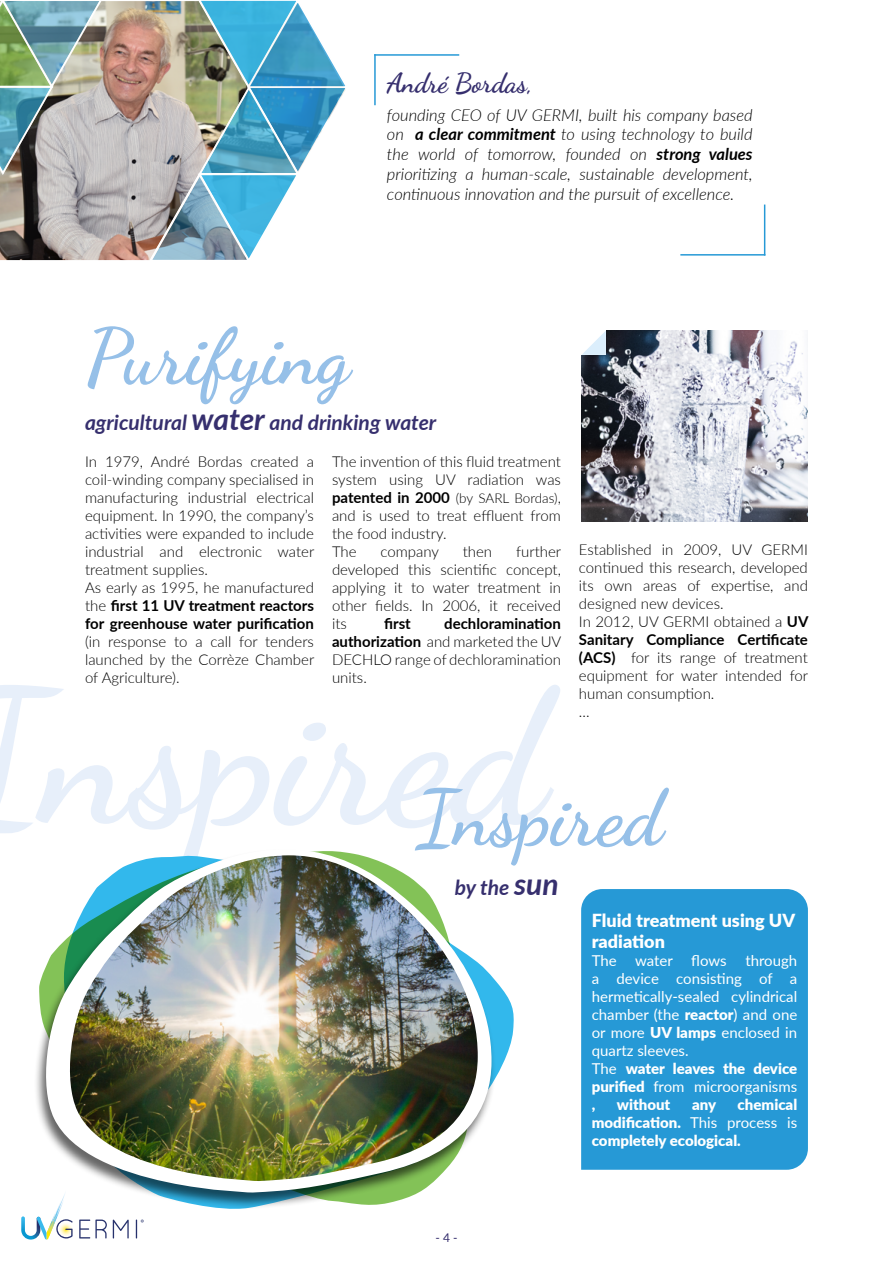
<style>
.page{position:relative;width:893px;height:1263px;background:#fff}
.page>*{position:absolute;margin:0;border:0;box-sizing:border-box;transform-origin:0 0}
.t1{font:700 187.95px "Dancing Script";color:#e7effa}
.t2{font:700 78px "Dancing Script";color:#96c0e8}
.t3{font:700 27px "Dancing Script";color:#362f6e}
.t4{font:italic 700 21px "Lato";color:#362f6e}
.t5{font:900 18px/21.6px "Lato";color:#fff}
.t6{font:italic 300 16.5px/19.8px "Lato";color:#000;text-align:justify}
.t7{font:300 15px/18px "Lato";color:#000}
.t8{font:15px/18px "Lato";color:#fff}
.t9{font:900 15px/18px "Lato";color:#fff;text-align:justify}
.t10{font:700 15px "Lato";color:#000}
.t11{font:12px "Lato";color:#362f6e}
.s1{font-weight:700}
.s2{font-size:30px}
.s3{font-size:13.5px}
.s4{font-weight:900}
.s5{font-weight:400}
</style>
<div class="page">
<svg style="left:113px;top:1219px;width:16px;height:19px"></svg>
<svg style="left:21px;top:1209px;width:52px;height:31px"></svg>
<svg style="left:79px;top:1219px;width:28px;height:19px"></svg>
<svg style="left:136px;top:1219px;width:8px;height:19px"></svg>
<div style="left:581px;top:889px;width:227px;height:281px;background:#2699d6"></div>
<svg style="left:64px;top:981px;width:450px;height:231px"></svg>
<div style="left:33px;top:849px;width:463px;height:360px;background:#000;opacity:.6"></div>
<svg style="left:39px;top:849px;width:453px;height:343px"></svg>
<svg style="left:63px;top:849px;width:415px;height:332px"></svg>
<img style="left:68px;top:855px;width:410px;height:326px">
<img style="left:581px;top:330px;width:227px;height:191px">
<hr style="left:374px;top:54px;width:85px;height:2px;background:#2699d6">
<hr style="left:374px;top:54px;width:2px;height:51px;background:#2699d6">
<hr style="left:680px;top:254px;width:85px;height:2px;background:#2699d6">
<hr style="left:764px;top:205px;width:1px;height:51px;background:#2699d6">
<svg style="left:581px;top:330px;width:25px;height:25px"></svg>
<img style="left:0;top:1px;width:147px;height:259px">
<img style="left:0;top:1px;width:104px;height:176px">
<img style="left:147px;top:0;width:199px;height:260px">
<h3 class="t3" style="left:387px;top:62px;width:147px">André Bordas,</h3>
<p class="t6" style="left:387px;top:104px;width:367px">founding CEO of UV GERMI, built his company based on <span class="s1">a clear commitment</span> to using technology to build the world of tomorrow, founded on <span class="s1">strong values </span>prioritizing a human-scale, sustainable development, continuous innovation and the pursuit of excellence.</p>
<h2 class="t2" style="left:85px;top:297px;width:266px">Purifying</h2>
<h3 class="t4" style="left:85px;top:407px;width:353px">agricultural <span class="s2">water</span> and drinking water</h3>
<p class="t7" style="left:332px;top:452px;width:230px">The invention of this fluid treatment system using UV radiation was <span class="s1">patented in 2000</span> <span class="s3">(by SARL Bordas)</span>, and is used to treat effluent from the food industry.<br>The</p>
<p class="t7" style="left:85px;top:452px;width:231px">In 1979, André Bordas created a coil-winding company specialised in manufacturing industrial electrical equipment. In 1990, the company’s activities were expanded to include industrial and electronic water treatment supplies.<br>As early as 1995, he manufactured the <span class="s1">first 11 UV treatment reactors for greenhouse water purification</span></p>
<p class="t7" style="left:85px;top:632px;width:231px;text-align:justify">(in response to a call for tenders launched by the Corrèze Chamber of Agriculture).</p>
<p class="t7" style="left:579px;top:540px;width:231px">Established in 2009, UV GERMI continued this research, developed its own areas of expertise, and designed new devices.<br>In 2012, UV GERMI obtained a <span class="s1">UV<br>Sanitary Compliance Certificate (ACS)</span> for its range of treatment equipment for water intended for human consumption.<br>…</p>
<p class="t7" style="left:332px;top:542px;width:231px;text-align:justify;text-indent:184px">further developed this scientific concept, applying it to water treatment in other fields. In 2006, it received its</p>
<p class="t7" style="left:381px;top:542px;width:60px">company</p>
<p class="t7" style="left:463px;top:542px;width:31px">then</p>
<p class="t10" style="left:384px;top:613px;width:28px">first</p>
<p class="t7" style="left:332px;top:614px;width:231px;text-align:justify;text-indent:112px"><span class="s1">dechloramination authorization</span> and marketed the UV DECHLO range of dechloramination units.</p>
<h1 class="t1" style="left:-49px;top:614px;width:596px">Inspired</h1>
<h2 class="t2" style="left:416px;top:758px;width:248px">Inspired</h2>
<h3 class="t4" style="left:455px;top:872px;width:105px">by the <span class="s2">sun</span></h3>
<p class="t11" style="left:435px;top:1229px;width:24px">- 4 -</p>
<p class="t5" style="left:592px;top:909px;width:205px">Fluid treatment using UV radiation</p>
<p class="t8" style="left:592px;top:951px;width:207px">The water flows through a device consisting of a hermetically-sealed cylindrical chamber (the <span class="s4">reactor</span>) and one or more <span class="s4">UV lamps</span> enclosed in quartz sleeves.<br>The <span class="s4">water leaves the device purified</span> from microorganisms <span class="s4">,</span></p>
<p class="t9" style="left:592px;top:1095px;width:207px;text-indent:146px">chemical modification. <span class="s5">This process is </span>completely ecological.</p>
<p class="t9" style="left:617px;top:1095px;width:55px">without</p>
<p class="t9" style="left:692px;top:1095px;width:26px">any</p>
</div>
